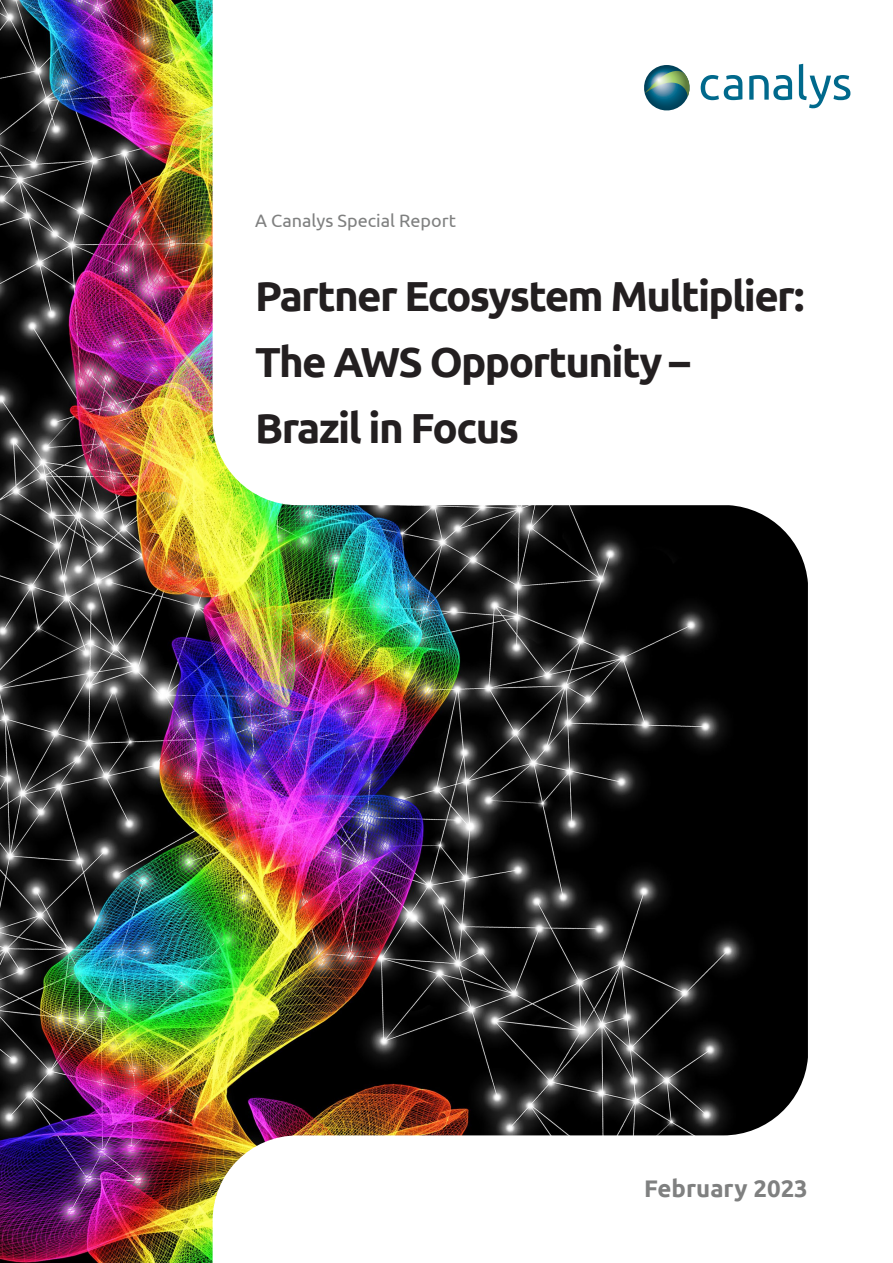
<style>
.page{position:relative;width:893px;height:1263px;background:#fff}
.page>*{position:absolute;margin:0;border:0;box-sizing:border-box;transform-origin:0 0}
.t1{font:700 42px/66px "Ubuntu";letter-spacing:-.04em;color:#231f20}
.t2{font:700 24px "Ubuntu";color:#7f8080}
.t3{font:18px "Ubuntu";color:#7f8080}
</style>
<div class="page">
<img style="left:0;top:0;width:213px;height:1263px">
<img style="left:213px;top:63px;width:638px;height:1150px">
<svg style="left:642px;top:65px;width:50px;height:48px"></svg>
<svg style="left:701px;top:75px;width:41px;height:25px"></svg>
<svg style="left:749px;top:75px;width:43px;height:25px"></svg>
<svg style="left:799px;top:64px;width:51px;height:44px"></svg>
<p class="t3" style="left:255px;top:210px;width:202px">A Canalys Special Report</p>
<p class="t1" style="left:255px;top:262px;width:551px">Partner Ecosystem Multiplier:<br>The AWS Opportunity –<br>Brazil in Focus</p>
<p class="t2" style="left:644px;top:1174px;width:165px">February 2023</p>
</div>
